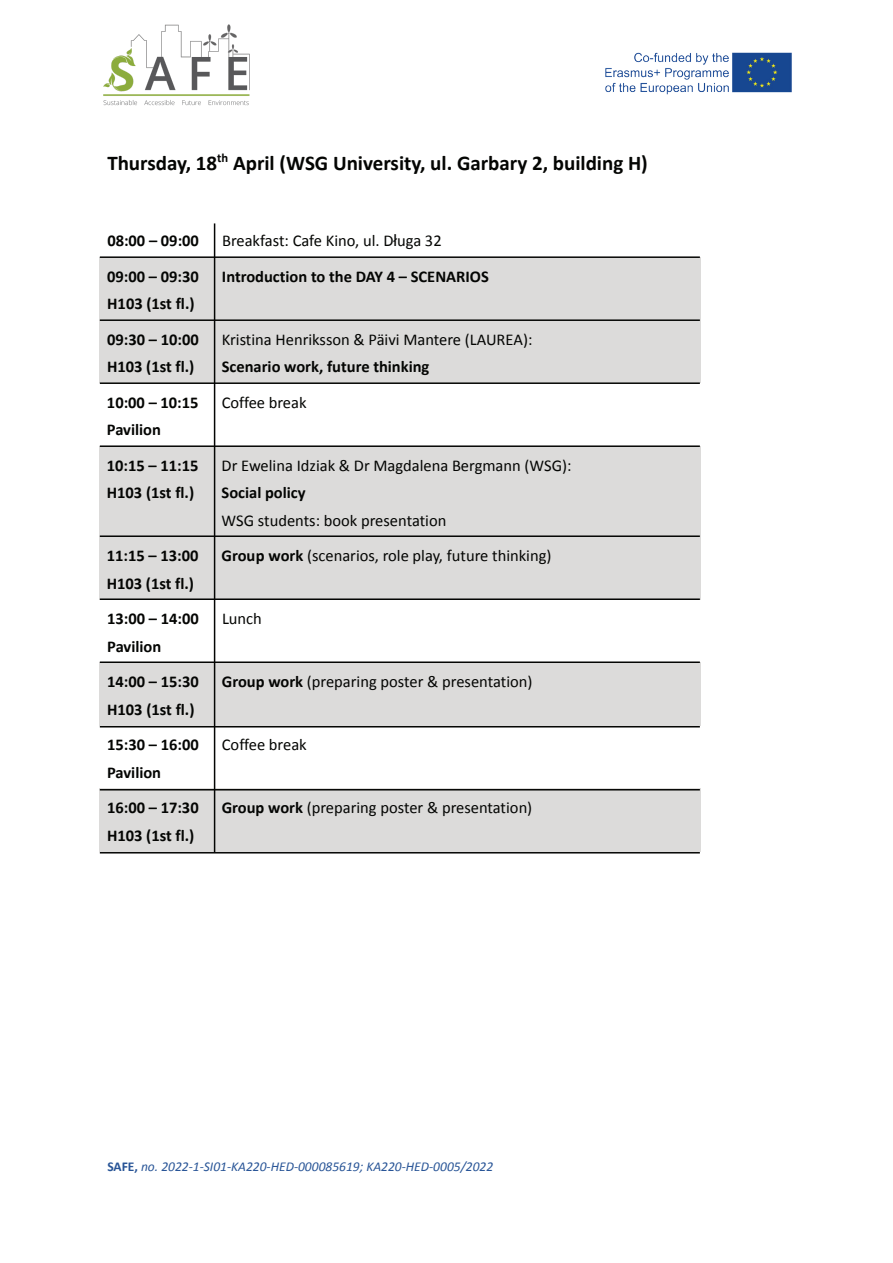
<style>
.page{position:relative;width:893px;height:1263px;background:#fff}
.page>*{position:absolute;margin:0;border:0;box-sizing:border-box;transform-origin:0 0}
.t1{font:700 21px "Calibri";color:#040503}
.t2{font:16.5px "Calibri";color:#040503}
.t3{font:700 16.5px/27.3px "Calibri";color:#040503}
.t4{font:italic 13.5px "Calibri";color:#295597}
.s1{font-family:"Arial"}
.s2{font-weight:700}
.s3{font-weight:700;font-style:normal}
</style>
<div class="page">
<div style="left:99px;top:258px;width:115px;height:63px;background:#dcdbda"></div>
<div style="left:214px;top:258px;width:486px;height:63px;background:#dcdbda"></div>
<div style="left:99px;top:321px;width:115px;height:63px;background:#dcdbda"></div>
<div style="left:214px;top:321px;width:486px;height:63px;background:#dcdbda"></div>
<div style="left:99px;top:447px;width:115px;height:90px;background:#dcdbda"></div>
<div style="left:214px;top:447px;width:486px;height:90px;background:#dcdbda"></div>
<div style="left:99px;top:537px;width:115px;height:63px;background:#dcdbda"></div>
<div style="left:214px;top:537px;width:486px;height:63px;background:#dcdbda"></div>
<div style="left:99px;top:663px;width:115px;height:63px;background:#dcdbda"></div>
<div style="left:214px;top:663px;width:486px;height:63px;background:#dcdbda"></div>
<div style="left:99px;top:789px;width:115px;height:63px;background:#dcdbda"></div>
<div style="left:214px;top:789px;width:486px;height:63px;background:#dcdbda"></div>
<hr style="left:214px;top:223px;width:1px;height:629px;background:#040503">
<hr style="left:100px;top:256px;width:600px;height:2px;background:#040503">
<hr style="left:100px;top:319px;width:600px;height:2px;background:#040503">
<hr style="left:100px;top:382px;width:600px;height:2px;background:#040503">
<hr style="left:100px;top:445px;width:600px;height:2px;background:#040503">
<hr style="left:100px;top:535px;width:600px;height:2px;background:#040503">
<hr style="left:100px;top:598px;width:600px;height:2px;background:#040503">
<hr style="left:100px;top:661px;width:600px;height:2px;background:#040503">
<hr style="left:100px;top:726px;width:600px;height:1px;background:#040503">
<hr style="left:100px;top:789px;width:600px;height:1px;background:#040503">
<hr style="left:100px;top:852px;width:600px;height:1px;background:#040503">
<img style="left:103px;top:24px;width:147px;height:82px">
<img style="left:605px;top:52px;width:187px;height:43px">
<p class="t1" style="left:107px;top:152px;width:542px">Thursday, 18<sup>th</sup> April (WSG University, ul. Garbary 2, building H)</p>
<p class="t3" style="left:107px;top:227px;width:93px">08:00 – 09:00</p>
<p class="t2" style="left:222px;top:232px;width:221px">Breakfast: Cafe Kino, ul. D<span class="s1">ł</span>uga 32</p>
<p class="t3" style="left:107px;top:263px;width:93px">09:00 – 09:30<br>H103 (1st fl.)</p>
<p class="t3" style="left:222px;top:263px;width:268px">Introduction to the DAY 4 – SCENARIOS</p>
<p class="t3" style="left:107px;top:326px;width:93px">09:30 – 10:00<br>H103 (1st fl.)</p>
<p class="t2" style="left:222px;top:331px;width:312px">Kristina Henriksson &amp; Päivi Mantere (LAUREA):</p>
<p class="t3" style="left:222px;top:353px;width:209px">Scenario work, future thinking</p>
<p class="t3" style="left:107px;top:389px;width:93px">10:00 – 10:15<br>Pavilion</p>
<p class="t2" style="left:222px;top:394px;width:86px">Coffee break</p>
<p class="t3" style="left:107px;top:452px;width:93px">10:15 – 11:15<br>H103 (1st fl.)</p>
<p class="t2" style="left:222px;top:457px;width:351px">Dr Ewelina Idziak &amp; Dr Magdalena Bergmann (WSG):</p>
<p class="t3" style="left:222px;top:479px;width:86px">Social policy</p>
<p class="t2" style="left:222px;top:512px;width:226px">WSG students: book presentation</p>
<p class="t3" style="left:107px;top:542px;width:93px">11:15 – 13:00<br>H103 (1st fl.)</p>
<p class="t2" style="left:221px;top:547px;width:331px"><span class="s2">Group work</span> (scenarios, role play, future thinking)</p>
<p class="t3" style="left:107px;top:605px;width:93px">13:00 – 14:00<br>Pavilion</p>
<p class="t2" style="left:222px;top:610px;width:41px">Lunch</p>
<p class="t3" style="left:107px;top:668px;width:93px">14:00 – 15:30<br>H103 (1st fl.)</p>
<p class="t2" style="left:222px;top:673px;width:312px"><span class="s2">Group work</span> (preparing poster &amp; presentation)</p>
<p class="t3" style="left:107px;top:731px;width:93px">15:30 – 16:00<br>Pavilion</p>
<p class="t2" style="left:222px;top:736px;width:86px">Coffee break</p>
<p class="t3" style="left:107px;top:794px;width:93px">16:00 – 17:30<br>H103 (1st fl.)</p>
<p class="t2" style="left:222px;top:799px;width:312px"><span class="s2">Group work</span> (preparing poster &amp; presentation)</p>
<p class="t4" style="left:107px;top:1159px;width:387px"><span class="s3">SAFE,</span> no. 2022-1-SI01-KA220-HED-000085619; KA220-HED-0005/2022</p>
</div>
